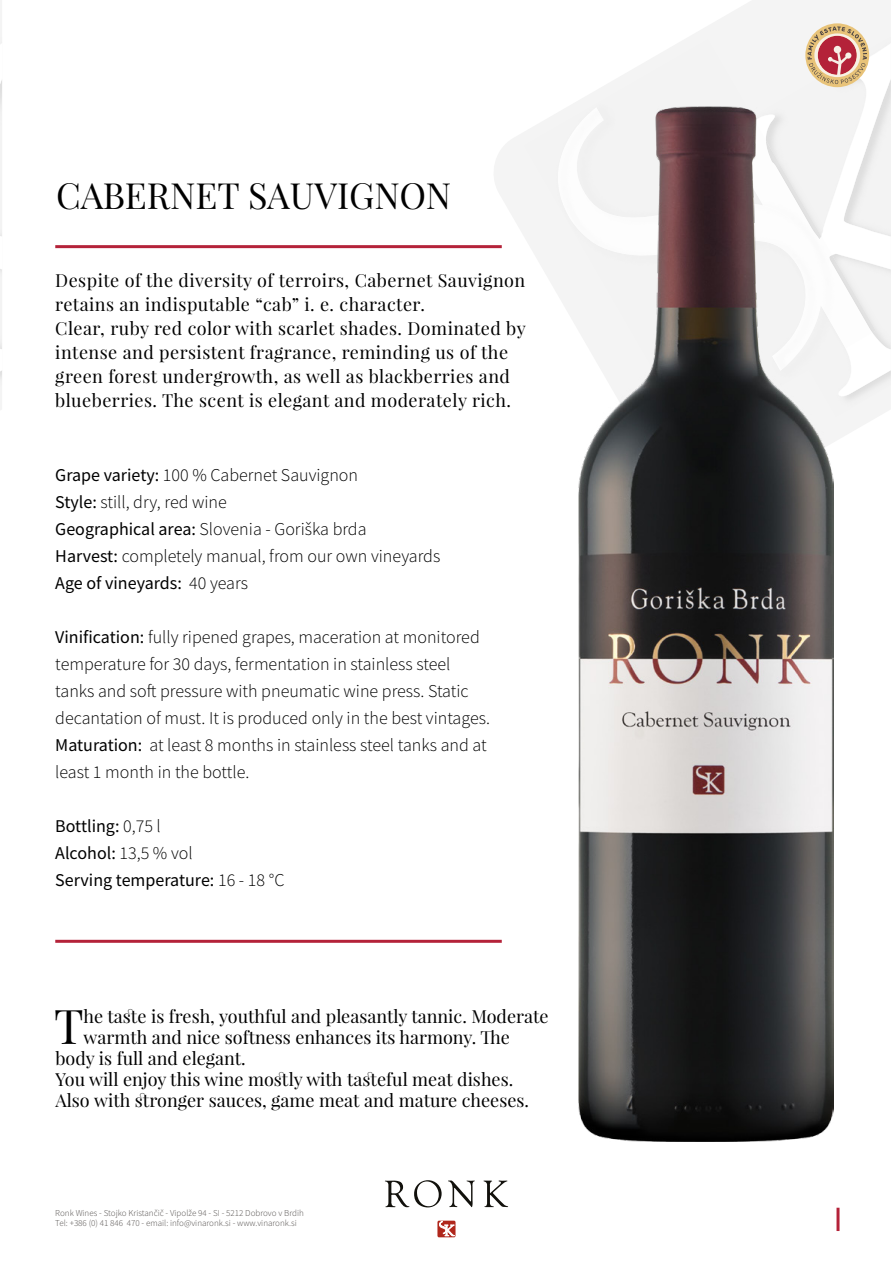
<style>
.page{position:relative;width:893px;height:1263px;background:#fff}
.page>*{position:absolute;margin:0;border:0;box-sizing:border-box;transform-origin:0 0}
.t1{font:47.7px "Playfair Display";color:#000}
.t2{font:36px "Playfair Display";color:#000}
.t3{font:300 18px/27px "Source Sans Pro";color:#000}
.t4{font:18px/24px "Playfair Display";letter-spacing:.025em;color:#000}
.t5{font:18px "Playfair Display";color:#000}
.t6{font:18px/27px "Source Sans Pro";color:#000}
.t7{font:300 9px/10.8px "Source Sans Pro";color:#524e4c}
.s1{font-weight:400}
.s2{font-weight:300}
</style>
<div class="page">
<svg style="left:488px;top:0;width:402px;height:516px"></svg>
<img style="left:833px;top:397px;width:57px;height:19px">
<svg style="left:690px;top:28px;width:201px;height:369px;fill:#f3f3f3"></svg>
<img style="left:524px;top:40px;width:285px;height:397px">
<img style="left:833px;top:117px;width:43px;height:252px">
<img style="left:833px;top:121px;width:39px;height:227px">
<img style="left:544px;top:107px;width:13px;height:264px">
<svg style="left:557px;top:107px;width:21px;height:264px;fill:#f4f4f4"></svg>
<svg style="left:0;top:0;width:2px;height:410px"></svg>
<hr style="left:836px;top:1208px;width:3px;height:23px;background:#b42239">
<svg style="left:448px;top:1180px;width:27px;height:27px"></svg>
<svg style="left:385px;top:1180px;width:57px;height:27px"></svg>
<svg style="left:484px;top:1180px;width:24px;height:27px"></svg>
<div style="left:437px;top:1221px;width:18px;height:16px;background:#b0271c;border-radius:2px"></div>
<svg style="left:439px;top:1221px;width:16px;height:15px"></svg>
<svg style="left:805px;top:23px;width:64px;height:64px"></svg>
<svg style="left:807px;top:26px;width:60px;height:58px;background:#d19984"></svg>
<img style="left:578px;top:106px;width:255px;height:1036px">
<hr style="left:55px;top:245px;width:447px;height:3px;background:#b42239">
<hr style="left:55px;top:940px;width:447px;height:3px;background:#b42239">
<h2 class="t2" style="left:56px;top:173px;width:397px">CABERNET SAUVIGNON</h2>
<p class="t4" style="left:55px;top:269px;width:472px">Despite of the diversity of terroirs, Cabernet Sauvignon retains an indisputable “cab” i. e. character.<br>Clear, ruby red color with scarlet shades. Dominated by intense and persistent fragrance, reminding us of the green forest undergrowth, as well as blackberries and blueberries. The scent is elegant and moderately rich.</p>
<p class="t3" style="left:55px;top:462px;width:387px"><span class="s1">Grape variety:</span> 100 % Cabernet Sauvignon<br><span class="s1">Style:</span> still, dry, red wine<br><span class="s1">Geographical area:</span> Slovenia - Goriška brda<br><span class="s1">Harvest:</span> completely manual, from our own vineyards <span class="s1">Age of vineyards:</span> 40 years</p>
<p class="t3" style="left:55px;top:624px;width:436px"><span class="s1">Vinification:</span> fully ripened grapes, maceration at monitored temperature for 30 days, fermentation in stainless steel tanks and soft pressure with pneumatic wine press. Static decantation of must. It is produced only in the best vintages.<br><span class="s1">Maturation:</span> at least 8 months in stainless steel tanks and at least 1 month in the bottle.</p>
<p class="t6" style="left:55px;top:813px;width:231px">Bottling: <span class="s2">0,75 l<br></span>Alcohol: <span class="s2">13,5 % vol<br></span>Serving temperature: <span class="s2">16 - 18 °C</span></p>
<h1 class="t1" style="left:54px;top:996px;width:31px">T</h1>
<p class="t5" style="left:84px;top:1005px;width:466px">he taste is fresh, youthful and pleasantly tannic. Moderate</p>
<p class="t5" style="left:84px;top:1026px;width:428px">warmth and nice softness enhances its harmony. The</p>
<p class="t5" style="left:55px;top:1047px;width:192px">body is full and elegant.</p>
<p class="t5" style="left:55px;top:1068px;width:459px">You will enjoy this wine mostly with tasteful meat dishes.</p>
<p class="t5" style="left:55px;top:1089px;width:475px">Also with stronger sauces, game meat and mature cheeses.</p>
<p class="t7" style="left:55px;top:1207px;width:250px">Ronk Wines - Stojko Kristančič - Vipolže 94 - SI - 5212 Dobrovo v Brdih<br>Tel: +386 (0) 41 846 470 - email: info@vinaronk.si - www.vinaronk.si</p>
</div>
